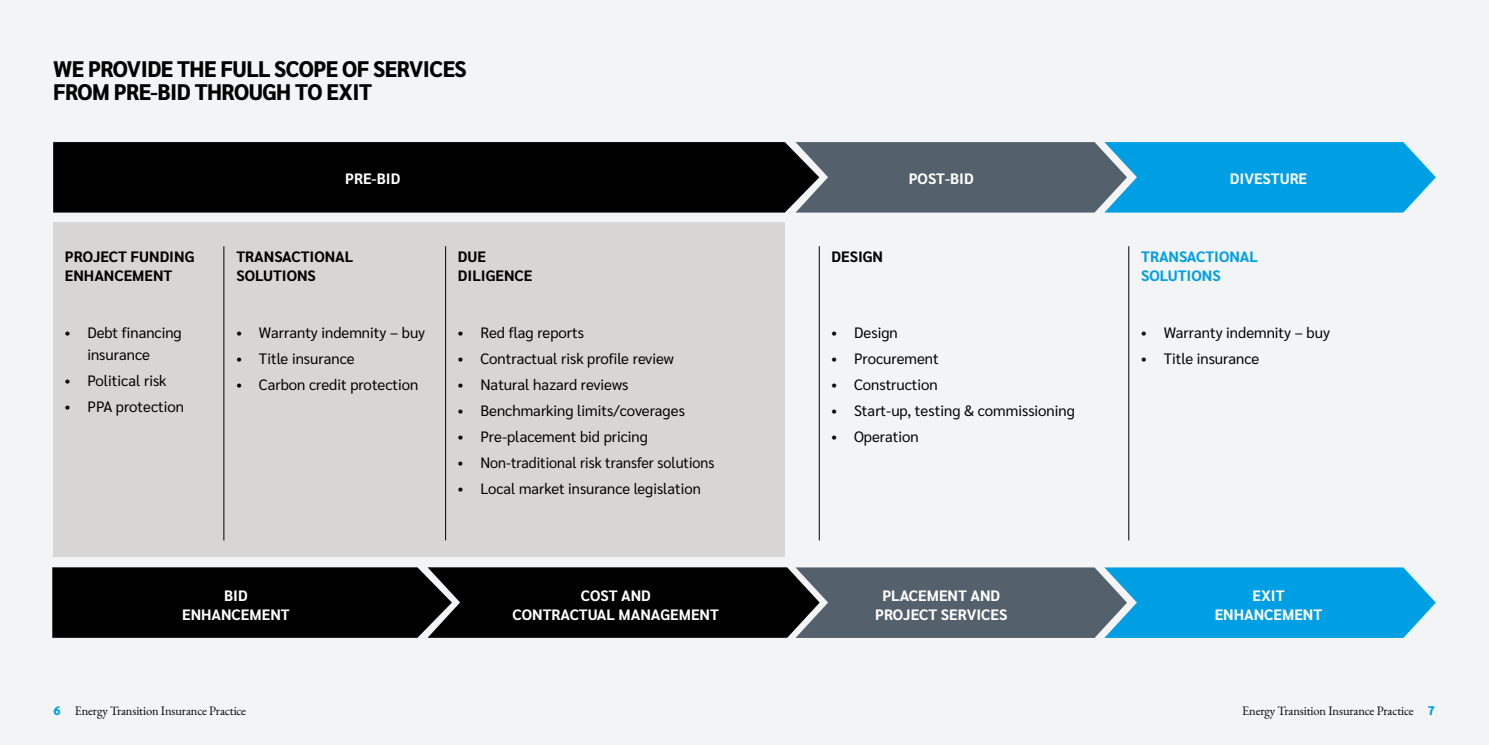
<style>
.page{position:relative;width:1489px;height:745px;background:#fff}
.page>*{position:absolute;margin:0;border:0;box-sizing:border-box;transform-origin:0 0}
.t1{font:800 22.5px/22.5px "Sarabun";letter-spacing:-.025em;color:#000;scale:.96 1}
.t2{font:15px/22.5px "Sarabun";color:#000}
.t3{font:700 15px/18.8px "Sarabun";color:#fff;text-align:center}
.t4{font:700 15px/18.8px "Sarabun";color:#000}
.t5{font:15px "Sarabun";color:#000;scale:.96 1}
.t6{font:700 15px/18.8px "Sarabun";color:#009fe3}
.t7{font:12.5px "EB Garamond";letter-spacing:-.01em;color:#000}
.s1{font-family:"Sarabun";font-weight:800;color:#009fe3}
</style>
<div class="page">
<div style="left:0;top:0;width:1488px;height:744px;background:#f3f4f5"></div>
<div style="left:53px;top:222px;width:731px;height:334px;background:#d8d5d5"></div>
<div style="left:53px;top:142px;width:742px;height:70px;background:#000"></div>
<hr style="left:224px;top:246px;width:1px;height:294px;background:#000">
<hr style="left:445px;top:246px;width:1px;height:294px;background:#000">
<hr style="left:1128px;top:246px;width:1px;height:294px;background:#000">
<hr style="left:819px;top:246px;width:1px;height:294px;background:#000">
<svg style="left:795px;top:142px;width:640px;height:70px;background:#3484a9"></svg>
<svg style="left:52px;top:567px;width:1383px;height:70px;background:#1a3f50"></svg>
<h1 class="t1" style="left:53px;top:58px;width:432px">WE PROVIDE THE FULL SCOPE OF SERVICES<br>FROM PRE-BID THROUGH TO EXIT</h1>
<p class="t4" style="left:65px;top:247px;width:131px">PROJECT FUNDING<br>ENHANCEMENT</p>
<p class="t2" style="left:87px;top:321px;width:96px;text-indent:-22px">• Debt financing insurance</p>
<p class="t2" style="left:65px;top:369px;width:103px">• Political risk</p>
<p class="t2" style="left:65px;top:395px;width:121px">• PPA protection</p>
<p class="t3" style="left:345px;top:169px;width:57px">PRE-BID</p>
<p class="t3" style="left:1229px;top:169px;width:79px">DIVESTURE</p>
<p class="t3" style="left:908px;top:169px;width:66px">POST-BID</p>
<p class="t4" style="left:236px;top:247px;width:118px">TRANSACTIONAL<br>SOLUTIONS</p>
<p class="t4" style="left:458px;top:247px;width:76px">DUE<br>DILIGENCE</p>
<p class="t2" style="left:236px;top:321px;width:190px">• Warranty indemnity – buy</p>
<p class="t2" style="left:236px;top:347px;width:120px">• Title insurance</p>
<p class="t2" style="left:236px;top:373px;width:183px">• Carbon credit protection</p>
<p class="t2" style="left:458px;top:321px;width:128px">• Red flag reports</p>
<p class="t2" style="left:458px;top:347px;width:217px">• Contractual risk profile review</p>
<p class="t2" style="left:458px;top:373px;width:172px">• Natural hazard reviews</p>
<p class="t2" style="left:458px;top:399px;width:229px">• Benchmarking limits/coverages</p>
<p class="t2" style="left:458px;top:425px;width:192px">• Pre-placement bid pricing</p>
<p class="t5" style="left:458px;top:453px;width:269px">• Non-traditional risk transfer solutions</p>
<p class="t2" style="left:458px;top:477px;width:244px">• Local market insurance legislation</p>
<p class="t4" style="left:831px;top:247px;width:53px">DESIGN</p>
<p class="t2" style="left:831px;top:321px;width:68px">• Design</p>
<p class="t2" style="left:831px;top:347px;width:109px">• Procurement</p>
<p class="t2" style="left:831px;top:373px;width:108px">• Construction</p>
<p class="t2" style="left:831px;top:399px;width:245px">• Start-up, testing &amp; commissioning</p>
<p class="t2" style="left:831px;top:425px;width:89px">• Operation</p>
<p class="t6" style="left:1141px;top:247px;width:118px">TRANSACTIONAL<br>SOLUTIONS</p>
<p class="t2" style="left:1141px;top:321px;width:190px">• Warranty indemnity – buy</p>
<p class="t2" style="left:1141px;top:347px;width:120px">• Title insurance</p>
<p class="t3" style="left:182px;top:586px;width:109px">BID<br>ENHANCEMENT</p>
<p class="t3" style="left:512px;top:586px;width:208px">COST AND<br>CONTRACTUAL MANAGEMENT</p>
<p class="t3" style="left:875px;top:586px;width:134px">PLACEMENT AND<br>PROJECT SERVICES</p>
<p class="t3" style="left:1214px;top:586px;width:109px">EXIT<br>ENHANCEMENT</p>
<p class="t7" style="left:53px;top:702px;width:194px"><span class="s1">6</span> Energy Transition Insurance Practice</p>
<p class="t7" style="left:1242px;top:702px;width:194px">Energy Transition Insurance Practice <span class="s1">7</span></p>
</div>
